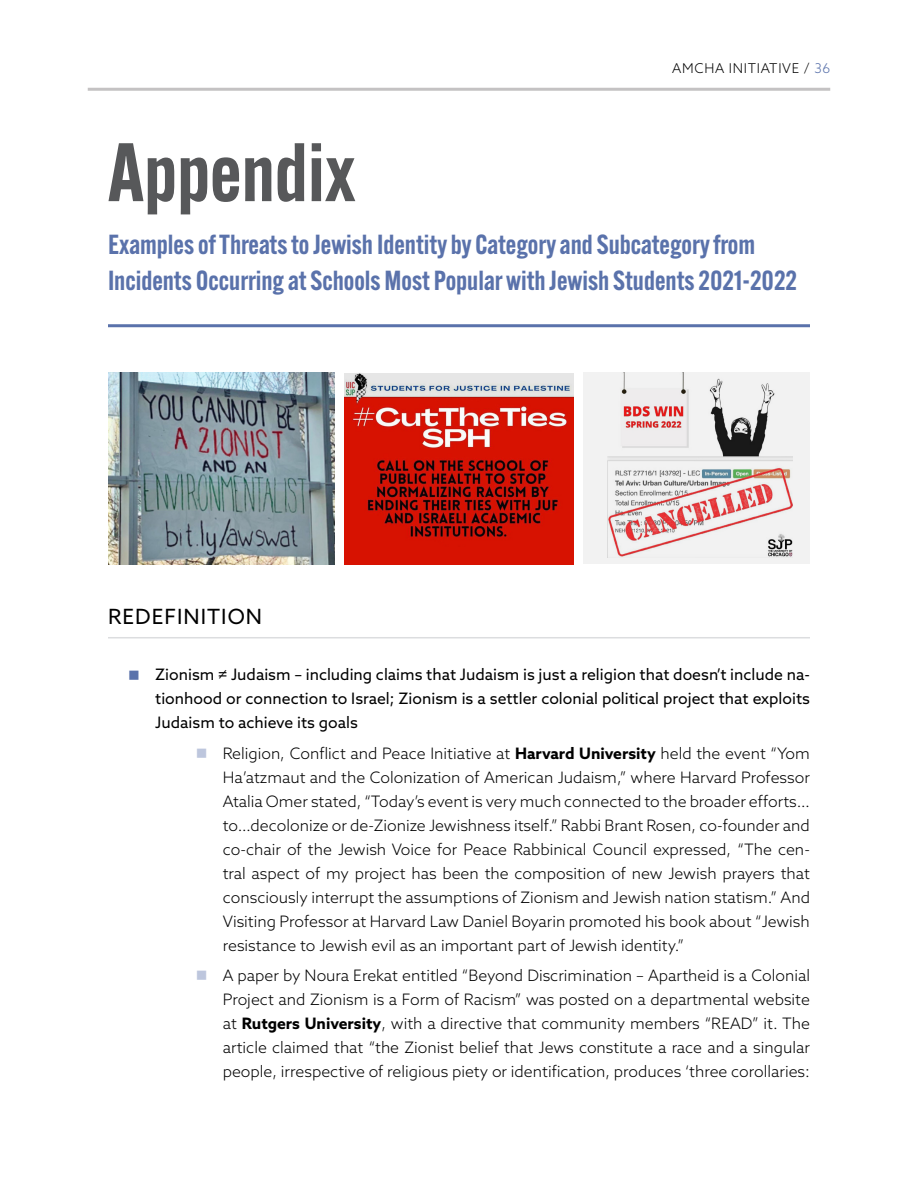
<style>
.page{position:relative;width:918px;height:1188px;background:#fff}
.page>*{position:absolute;margin:0;border:0;box-sizing:border-box;transform-origin:0 0}
.t1{font:600 81px "Alternate Gothic ATF";color:#57585a}
.t2{font:600 27px/36px "Alternate Gothic ATF";color:#5a72ab}
.t3{font:21px "Azo Sans";letter-spacing:.05em;color:#000}
.t4{font:300 15.75px/24px "Azo Sans";color:#000;text-align:justify}
.t5{font:15.75px/24px "Azo Sans";color:#000;text-align:justify}
.t6{font:300 13.5px "Azo Sans";letter-spacing:.05em;color:#000}
.s1{color:#5a72ab}
.s2{font-weight:700}
</style>
<div class="page">
<hr style="left:88px;top:88px;width:742px;height:3px;background:#c4c2c3">
<div style="left:583px;top:373px;width:227px;height:191px;background:#f2f2f2"></div>
<hr style="left:108px;top:324px;width:702px;height:3px;background:#5a72ab">
<hr style="left:108px;top:637px;width:702px;height:1px;background:#dcdddf">
<img style="left:108px;top:373px;width:227px;height:191px">
<img style="left:608px;top:373px;width:184px;height:184px">
<img style="left:344px;top:373px;width:230px;height:191px">
<p class="t6" style="left:672px;top:60px;width:159px">AMCHA INITIATIVE / <span class="s1">36</span></p>
<p class="t1" style="left:108px;top:121px;width:249px">Appendix</p>
<p class="t2" style="left:108px;top:226px;width:691px">Examples of Threats to Jewish Identity by Category and Subcategory from<br>Incidents Occurring at Schools Most Popular with Jewish Students 2021-2022</p>
<p class="t3" style="left:108px;top:603px;width:156px">REDEFINITION</p>
<p class="t5" style="left:155px;top:662px;width:656px">Zionism ≠ Judaism – including claims that Judaism is just a religion that doesn’t include na&shy;tionhood or connection to Israel; Zionism is a settler colonial political project that exploits Judaism to achieve its goals</p>
<p class="t4" style="left:223px;top:741px;width:589px">Religion, Conflict and Peace Initiative at <span class="s2">Harvard University</span> held the event “Yom Ha’atzmaut and the Colonization of American Judaism,” where Harvard Professor Atalia Omer stated, “Today’s event is very much connected to the broader efforts… to…decolonize or de-Zionize Jewishness itself.” Rabbi Brant Rosen, co-founder and co-chair of the Jewish Voice for Peace Rabbinical Council expressed, “The cen&shy;tral aspect of my project has been the composition of new Jewish prayers that consciously interrupt the assumptions of Zionism and Jewish nation statism.” And Visiting Professor at Harvard Law Daniel Boyarin promoted his book about “Jewish resistance to Jewish evil as an important part of Jewish identity.”</p>
<p class="t4" style="left:223px;top:963px;width:589px">A paper by Noura Erekat entitled “Beyond Discrimination – Apartheid is a Colonial Project and Zionism is a Form of Racism” was posted on a departmental website at <span class="s2">Rutgers University</span>, with a directive that community members “READ” it. The article claimed that “the Zionist belief that Jews constitute a race and a singular people, irrespective of religious piety or identification, produces ‘three corollaries:</p>
</div>
